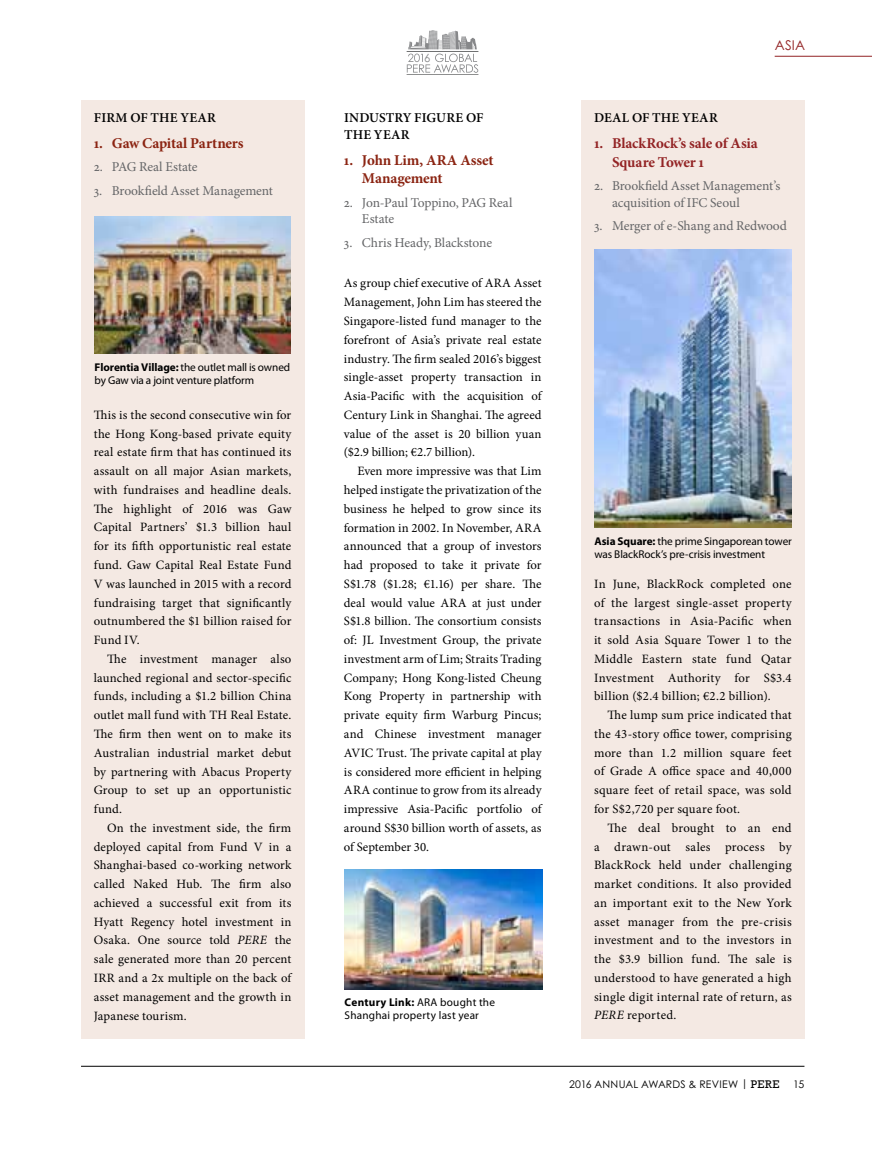
<style>
.page{position:relative;width:872px;height:1149px;background:#fff}
.page>*{position:absolute;margin:0;border:0;box-sizing:border-box;transform-origin:0 0}
.t1{font:700 15px/18.8px "Minion Pro";letter-spacing:-.01em;color:#8b2412}
.t2{font:700 15px/18.8px "Minion Pro";letter-spacing:-.01em;color:#932425}
.t3{font:13.5px/16.6px "Minion Pro";letter-spacing:-.01em;color:#646567}
.t4{font:600 13.5px/16.6px "Minion Pro";letter-spacing:.015em;color:#000}
.t5{font:13.5px "Century Gothic Pro";color:#932425}
.t6{font:12.75px/18.8px "Minion Pro";letter-spacing:.015em;color:#000;text-align:justify}
.t7{font:11.4px "Century Gothic Pro";color:#87888a}
.t8{font:11.25px/13.2px "Myriad Pro";letter-spacing:-.01em;color:#000}
.t9{font:11.25px/13.2px "Myriad Pro";letter-spacing:.02em;color:#000}
.t10{font:10.5px "Century Gothic Pro";letter-spacing:.02em;color:#000}
.s1{font-weight:700}
.s2{font-style:italic}
.s3{font-family:"Rockwell Std";font-size:11.25px}
</style>
<div class="page">
<hr style="left:81px;top:1065px;width:723px;height:1px;background:#000">
<div style="left:581px;top:100px;width:223px;height:937px;background:#f4e9e3"></div>
<div style="left:81px;top:100px;width:223px;height:937px;background:#f4e9e3"></div>
<img style="left:94px;top:216px;width:197px;height:137px">
<img style="left:594px;top:250px;width:198px;height:278px">
<img style="left:344px;top:869px;width:198px;height:120px">
<hr style="left:407px;top:75px;width:71px;height:1px;background:#707172">
<svg style="left:407px;top:30px;width:71px;height:43px"></svg>
<hr style="left:774px;top:56px;width:98px;height:1px;background:#932425">
<p class="t4" style="left:94px;top:110px;width:124px">FIRM OF THE YEAR</p>
<p class="t1" style="left:94px;top:133px;width:151px">1. Gaw Capital Partners</p>
<p class="t3" style="left:94px;top:159px;width:105px">2. PAG Real Estate</p>
<p class="t3" style="left:94px;top:182px;width:181px">3. Brookfield Asset Management</p>
<p class="t8" style="left:95px;top:360px;width:197px"><span class="s1">Florentia Village:</span> the outlet mall is owned by Gaw via a joint venture platform</p>
<p class="t6" style="left:94px;top:405px;width:199px">This is the second consecutive win for the Hong Kong-based private equity real estate firm that has continued its assault on all major Asian markets, with fundraises and headline deals.<br>The highlight of 2016 was Gaw Capital Partners’ $1.3 billion haul for its fifth opportunistic real estate fund. Gaw Capital Real Estate Fund V was launched in 2015 with a record fundraising target that significantly outnumbered the $1 billion raised for Fund IV.</p>
<p class="t6" style="left:94px;top:649px;width:199px;text-indent:14px">The investment manager also launched regional and sector-specific funds, including a $1.2 billion China outlet mall fund with TH Real Estate.<br>The firm then went on to make its Australian industrial market debut by partnering with Abacus Property Group to set up an opportunistic fund.</p>
<p class="t6" style="left:94px;top:818px;width:199px;text-indent:14px">On the investment side, the firm deployed capital from Fund V in a Shanghai-based co-working network called Naked Hub. The firm also achieved a successful exit from its Hyatt Regency hotel investment in Osaka. One source told <span class="s2">PERE</span> the sale generated more than 20 percent IRR and a 2x multiple on the back of asset management and the growth in Japanese tourism.</p>
<p class="t7" style="left:424px;top:51px;width:8px">6</p>
<p class="t4" style="left:344px;top:110px;width:141px">INDUSTRY FIGURE OF<br>THE YEAR</p>
<p class="t1" style="left:362px;top:150px;width:133px;text-indent:-18px">1. John Lim, ARA Asset<br>Management</p>
<p class="t3" style="left:362px;top:194px;width:152px;text-indent:-18px">2. Jon-Paul Toppino, PAG Real<br>Estate</p>
<p class="t3" style="left:344px;top:234px;width:150px">3. Chris Heady, Blackstone</p>
<p class="t6" style="left:344px;top:274px;width:199px">As group chief executive of ARA Asset Management, John Lim has steered the Singapore-listed fund manager to the forefront of Asia’s private real estate industry. The firm sealed 2016’s biggest single-asset property transaction in Asia-Pacific with the acquisition of Century Link in Shanghai. The agreed value of the asset is 20 billion yuan ($2.9 billion; €2.7 billion).</p>
<p class="t6" style="left:344px;top:461px;width:199px;text-indent:14px">Even more impressive was that Lim helped instigate the privatization of the business he helped to grow since its formation in 2002. In November, ARA announced that a group of investors had proposed to take it private for S$1.78 ($1.28; €1.16) per share. The deal would value ARA at just under S$1.8 billion. The consortium consists of: JL Investment Group, the private investment arm of Lim; Straits Trading Company; Hong Kong-listed Cheung Kong Property in partnership with private equity firm Warburg Pincus; and Chinese investment manager AVIC Trust. The private capital at play is considered more efficient in helping ARA continue to grow from its already impressive Asia-Pacific portfolio of around S$30 billion worth of assets, as of September 30.</p>
<p class="t9" style="left:345px;top:994px;width:152px"><span class="s1">Century Link:</span> ARA bought the<br>Shanghai property last year</p>
<p class="t5" style="left:774px;top:37px;width:32px">ASIA</p>
<p class="t4" style="left:594px;top:110px;width:125px">DEAL OF THE YEAR</p>
<p class="t2" style="left:612px;top:133px;width:147px;text-indent:-18px">1. BlackRock’s sale of Asia<br>Square Tower 1</p>
<p class="t3" style="left:612px;top:177px;width:170px;text-indent:-18px">2. Brookfield Asset Management’s acquisition of IFC Seoul</p>
<p class="t3" style="left:594px;top:217px;width:194px">3. Merger of e-Shang and Redwood</p>
<p class="t8" style="left:594px;top:533px;width:199px"><span class="s1">Asia Square:</span> the prime Singaporean tower was BlackRock’s pre-crisis investment</p>
<p class="t6" style="left:594px;top:574px;width:199px">In June, BlackRock completed one of the largest single-asset property transactions in Asia-Pacific when it sold Asia Square Tower 1 to the Middle Eastern state fund Qatar Investment Authority for S$3.4 billion ($2.4 billion; €2.2 billion).</p>
<p class="t6" style="left:594px;top:705px;width:199px;text-indent:14px">The lump sum price indicated that the 43-story office tower, comprising more than 1.2 million square feet of Grade A office space and 40,000 square feet of retail space, was sold for S$2,720 per square foot.</p>
<p class="t6" style="left:594px;top:818px;width:199px;text-indent:14px">The deal brought to an end a drawn-out sales process by BlackRock held under challenging market conditions. It also provided an important exit to the New York asset manager from the pre-crisis investment and to the investors in the $3.9 billion fund. The sale is understood to have generated a high single digit internal rate of return, as <span class="s2">PERE</span> reported.</p>
<p class="t10" style="left:569px;top:1077px;width:237px">2016 ANNUAL AWARDS &amp; REVIEW | <span class="s3">PERE</span> 15</p>
</div>
